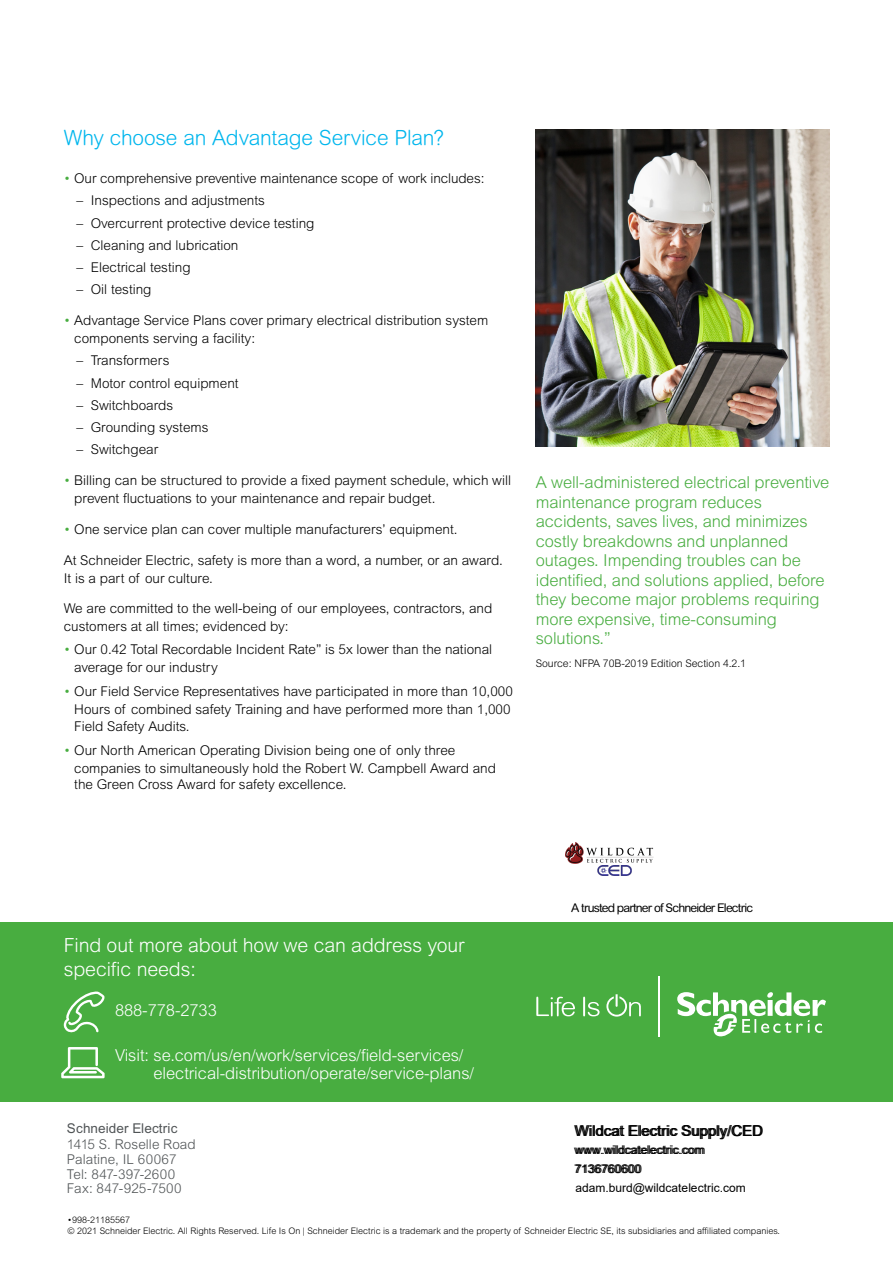
<style>
.page{position:relative;width:893px;height:1263px;background:#fff}
.page>*{position:absolute;margin:0;border:0;box-sizing:border-box;transform-origin:0 0}
.t1{font:300 21px "Arial Rounded MT Pro";letter-spacing:-.01em;color:#00b6ed}
.t2{font:300 19.5px/24px "Arial MT Std";letter-spacing:-.005em;color:#fff}
.t3{font:300 16.5px/19.5px "Arial MT Std";letter-spacing:-.005em;color:#48ad40}
.t4{font:300 16.5px/18px "Arial MT Std";letter-spacing:-.005em;color:#fff}
.t5{font:15px "Arial";color:#000}
.t6{font:300 13.5px/18px "Arial MT Std";color:#000}
.t7{font:300 13.5px/15px "Arial MT Std";letter-spacing:.005em;color:#505456}
.t8{font:13.5px "Arial MT Std";letter-spacing:.01em;color:#505456}
.t9{font:12px/19px "Arial";color:#000}
.t10{font:12px "Arial Rounded MT Std";letter-spacing:-.07em;color:#000}
.t11{font:300 10.5px "Arial MT Std";letter-spacing:-.005em;color:#000}
.t12{font:300 9px "Arial MT Std";color:#000}
.s1{color:#48ad40}
</style>
<div class="page">
<div style="left:0;top:922px;width:893px;height:179px;background:#48ad40"></div>
<svg style="left:536px;top:997px;width:39px;height:19px"></svg>
<svg style="left:583px;top:997px;width:17px;height:19px"></svg>
<svg style="left:606px;top:994px;width:35px;height:22px"></svg>
<hr style="left:659px;top:977px;width:1px;height:60px;background:#fff">
<svg style="left:677px;top:992px;width:149px;height:45px"></svg>
<svg style="left:64px;top:991px;width:41px;height:42px"></svg>
<svg style="left:61px;top:1047px;width:44px;height:31px"></svg>
<img style="left:536px;top:130px;width:293px;height:316px">
<img style="left:565px;top:842px;width:89px;height:34px">
<h1 class="t1" style="left:64px;top:126px;width:382px">Why choose an Advantage Service Plan?</h1>
<p class="t6" style="left:64px;top:169px;width:422px"><span class="s1">•</span> Our comprehensive preventive maintenance scope of work includes:</p>
<p class="t6" style="left:77px;top:192px;width:190px">– Inspections and adjustments</p>
<p class="t6" style="left:77px;top:214px;width:239px">– Overcurrent protective device testing</p>
<p class="t6" style="left:77px;top:236px;width:163px">– Cleaning and lubrication</p>
<p class="t6" style="left:77px;top:258px;width:116px">– Electrical testing</p>
<p class="t6" style="left:77px;top:281px;width:77px">– Oil testing</p>
<p class="t6" style="left:74px;top:311px;width:416px;text-indent:-11px"><span class="s1">•</span> Advantage Service Plans cover primary electrical distribution system components serving a facility:</p>
<p class="t6" style="left:77px;top:352px;width:94px">– Transformers</p>
<p class="t6" style="left:77px;top:374px;width:164px">– Motor control equipment</p>
<p class="t6" style="left:77px;top:396px;width:98px">– Switchboards</p>
<p class="t6" style="left:77px;top:418px;width:134px">– Grounding systems</p>
<p class="t6" style="left:77px;top:441px;width:83px">– Switchgear</p>
<p class="t6" style="left:74px;top:471px;width:438px;text-indent:-11px"><span class="s1">•</span> Billing can be structured to provide a fixed payment schedule, which will prevent fluctuations to your maintenance and repair budget.</p>
<p class="t6" style="left:64px;top:520px;width:395px"><span class="s1">•</span> One service plan can cover multiple manufacturers’ equipment.</p>
<p class="t6" style="left:64px;top:551px;width:441px">At Schneider Electric, safety is more than a word, a number, or an award.<br>It is a part of our culture.</p>
<p class="t6" style="left:64px;top:600px;width:430px">We are committed to the well-being of our employees, contractors, and customers at all times; evidenced by:</p>
<p class="t6" style="left:74px;top:640px;width:419px;text-indent:-11px"><span class="s1">•</span> Our 0.42 Total Recordable Incident Rate” is 5x lower than the national average for our industry</p>
<p class="t6" style="left:64px;top:682px;width:451px;text-align:right"><span class="s1">•</span> Our Field Service Representatives have participated in more than 10,000<br>Hours of combined safety Training and have performed more than 1,000</p>
<p class="t6" style="left:74px;top:717px;width:117px">Field Safety Audits.</p>
<p class="t6" style="left:74px;top:741px;width:423px;text-indent:-11px"><span class="s1">•</span> Our North American Operating Division being one of only three companies to simultaneously hold the Robert W. Campbell Award and</p>
<p class="t6" style="left:74px;top:776px;width:274px">the Green Cross Award for safety excellence.</p>
<p class="t3" style="left:536px;top:473px;width:295px">A well-administered electrical preventive maintenance program reduces accidents, saves lives, and minimizes costly breakdowns and unplanned outages. Impending troubles can be identified, and solutions applied, before they become major problems requiring more expensive, time-consuming solutions.”</p>
<p class="t11" style="left:536px;top:657px;width:212px">Source: NFPA 70B-2019 Edition Section 4.2.1</p>
<h2 class="t2" style="left:64px;top:933px;width:402px">Find out more about how we can address your specific needs:</h2>
<p class="t4" style="left:115px;top:1001px;width:103px">888-778-2733</p>
<p class="t4" style="left:154px;top:1047px;width:322px;text-indent:-39px">Visit: se.com/us/en/work/services/field-services/ electrical-distribution/operate/service-plans/</p>
<p class="t10" style="left:571px;top:900px;width:183px">A trusted partner of Schneider Electric</p>
<p class="t8" style="left:67px;top:1121px;width:112px">Schneider Electric</p>
<p class="t7" style="left:67px;top:1136px;width:130px">1415 S. Roselle Road<br>Palatine, IL 60067<br>Tel: 847-397-2600<br>Fax: 847-925-7500</p>
<p class="t12" style="left:67px;top:1226px;width:714px">© 2021 Schneider Electric. All Rights Reserved. Life Is On | Schneider Electric is a trademark and the property of Schneider Electric SE, its subsidiaries and affiliated companies.</p>
<p class="t5" style="left:575px;top:1120px;width:190px">Wildcat Electric Supply/CED</p>
<p class="t9" style="left:575px;top:1140px;width:132px">www.wildcatelectric.com<br>7136760600</p>
<p class="t9" style="left:575px;top:1178px;width:172px">adam.burd@wildcatelectric.com</p>
<p class="t12" style="left:68px;top:1214px;width:64px">•998-21185567</p>
</div>
